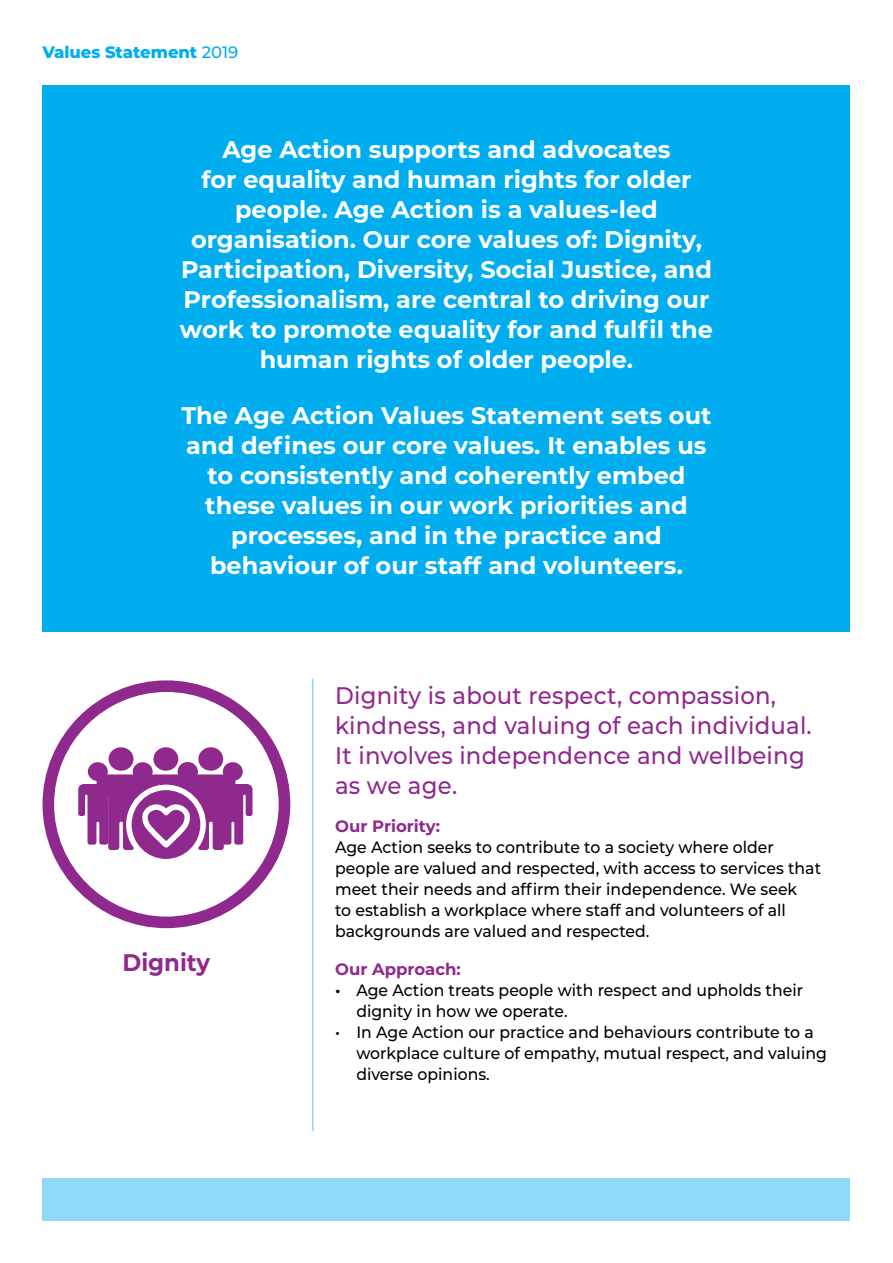
<style>
.page{position:relative;width:893px;height:1263px;background:#fff}
.page>*{position:absolute;margin:0;border:0;box-sizing:border-box;transform-origin:0 0}
.t1{font:700 24px/30px "Montserrat";color:#fff;text-align:center}
.t2{font:500 24px/30px "Montserrat";letter-spacing:.01em;color:#90298d;scale:.95 1}
.t3{font:700 24px "Montserrat";color:#90298d;scale:.95 1}
.t4{font:500 16.5px/21px "Montserrat";color:#000;scale:.95 1}
.t5{font:700 16.5px "Montserrat";color:#90298d}
.t6{font:800 16.5px "Montserrat";letter-spacing:-.005em;color:#00aeef}
.s1{font-weight:500}
.s2{font-weight:600}
</style>
<div class="page">
<div style="left:43px;top:85px;width:807px;height:546px;background:#00aeef"></div>
<hr style="left:312px;top:679px;width:1px;height:452px;background:#8fd8f8">
<svg style="left:43px;top:680px;width:247px;height:248px"></svg>
<div style="left:153px;top:747px;width:25px;height:24px;background:#90298d;border-radius:50%"></div>
<div style="left:133px;top:762px;width:20px;height:19px;background:#90298d;border-radius:50%"></div>
<div style="left:109px;top:747px;width:24px;height:24px;background:#90298d;border-radius:50%"></div>
<div style="left:88px;top:762px;width:20px;height:19px;background:#90298d;border-radius:50%"></div>
<div style="left:223px;top:762px;width:20px;height:19px;background:#90298d;border-radius:50%"></div>
<div style="left:198px;top:747px;width:25px;height:24px;background:#90298d;border-radius:50%"></div>
<div style="left:178px;top:762px;width:20px;height:19px;background:#90298d;border-radius:50%"></div>
<svg style="left:78px;top:774px;width:174px;height:90px"></svg>
<div style="left:43px;top:1178px;width:807px;height:42px;background:#8fd8f8"></div>
<p class="t6" style="left:43px;top:41px;width:197px">Values Statement <span class="s1">2019</span></p>
<p class="t1" style="left:180px;top:134px;width:535px">Age Action supports and advocates<br>for equality and human rights for older people. Age Action is a values-led organisation. Our core values of: Dignity, Participation, Diversity, Social Justice, and Professionalism, are central to driving our work to promote equality for and fulfil the human rights of older people.</p>
<p class="t1" style="left:181px;top:399px;width:532px">The Age Action Values Statement sets out and defines our core values. It enables us to consistently and coherently embed these values in our work priorities and processes, and in the practice and behaviour of our staff and volunteers.</p>
<p class="t3" style="left:123px;top:945px;width:94px">Dignity</p>
<p class="t2" style="left:335px;top:679px;width:503px">Dignity is about respect, compassion, kindness, and valuing of each individual.<br>It involves independence and wellbeing as we age.</p>
<p class="t5" style="left:335px;top:814px;width:107px">Our Priority:</p>
<p class="t4" style="left:335px;top:836px;width:513px">Age Action seeks to contribute to a society where older people are valued and respected, with access to services that meet their needs and affirm their independence. We seek<br>to establish a workplace where staff and volunteers of all backgrounds are valued and respected.</p>
<p class="t5" style="left:335px;top:957px;width:127px">Our Approach:</p>
<p class="t4" style="left:356px;top:979px;width:472px;text-indent:-21px"><span class="s2">•</span> Age Action treats people with respect and upholds their dignity in how we operate.</p>
<p class="t4" style="left:356px;top:1021px;width:497px;text-indent:-21px">• In Age Action our practice and behaviours contribute to a workplace culture of empathy, mutual respect, and valuing diverse opinions.</p>
</div>
